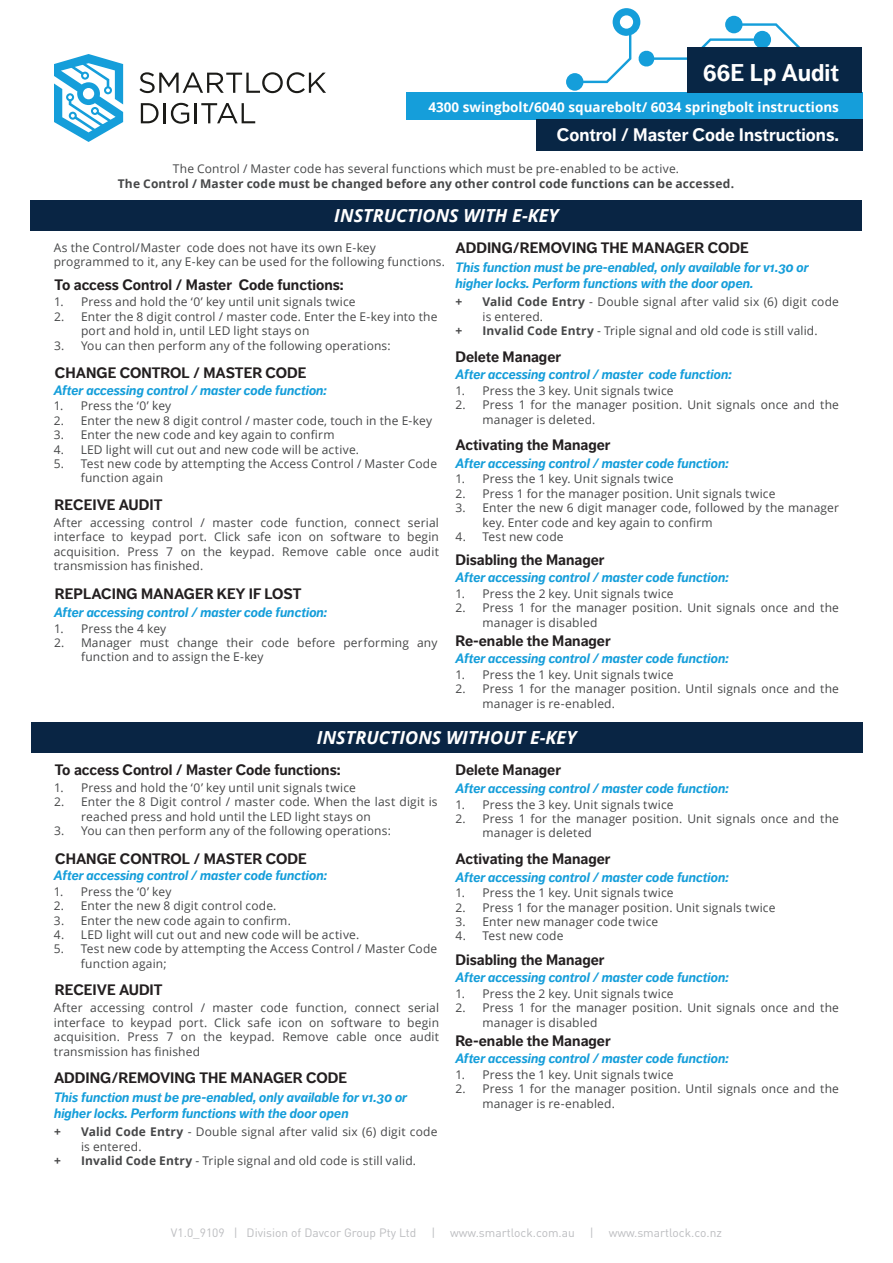
<style>
.page{position:relative;width:893px;height:1263px;background:#fff}
.page>*{position:absolute;margin:0;border:0;box-sizing:border-box;transform-origin:0 0}
.t1{font:700 24px "Dagny Pro";color:#fff}
.t2{font:italic 700 18px "Open Sans";color:#fff}
.t3{font:700 18px "Dagny Pro";color:#fff}
.t4{font:700 15px "Dagny Pro";color:#231f20}
.t5{font:italic 700 13.5px/16.2px "Dagny Pro";color:#159eda}
.t6{font:700 13.5px "Open Sans";color:#fff}
.t7{font:12px/14.4px "Open Sans";letter-spacing:.015em;color:#464748}
.t8{font:700 12px "Open Sans";letter-spacing:.015em;color:#464748}
.t9{font:12px "DIN";color:#bcbdc0}
.s1{font-weight:700}
</style>
<div class="page">
<div style="left:406px;top:93px;width:456px;height:27px;background:#159eda"></div>
<div style="left:31px;top:201px;width:831px;height:30px;background:#092544"></div>
<div style="left:31px;top:722px;width:831px;height:31px;background:#092544"></div>
<svg style="left:139px;top:72px;width:187px;height:21px"></svg>
<svg style="left:141px;top:103px;width:18px;height:20px"></svg>
<hr style="left:164px;top:103px;width:2px;height:20px;background:#1b1b18">
<svg style="left:171px;top:103px;width:18px;height:21px"></svg>
<hr style="left:195px;top:103px;width:2px;height:20px;background:#1b1b18">
<svg style="left:201px;top:103px;width:54px;height:20px"></svg>
<svg style="left:54px;top:54px;width:69px;height:88px"></svg>
<svg style="left:566px;top:8px;width:290px;height:83px"></svg>
<div style="left:687px;top:48px;width:175px;height:45px;background:#082645"></div>
<div style="left:536px;top:120px;width:326px;height:31px;background:#082645"></div>
<p class="t1" style="left:703px;top:59px;width:137px">66E Lp Audit</p>
<p class="t6" style="left:428px;top:97px;width:412px">4300 swingbolt/6040 squarebolt/ 6034 springbolt instructions</p>
<p class="t3" style="left:557px;top:124px;width:284px">Control / Master Code Instructions.</p>
<p class="t7" style="left:173px;top:162px;width:508px">The Control / Master code has several functions which must be pre-enabled to be active.</p>
<p class="t8" style="left:118px;top:175px;width:618px">The Control / Master code must be changed before any other control code functions can be accessed.</p>
<p class="t2" style="left:334px;top:203px;width:226px">INSTRUCTIONS WITH E-KEY</p>
<p class="t7" style="left:54px;top:240px;width:393px">As the Control/Master code does not have its own E-key programmed to it, any E-key can be used for the following functions.</p>
<p class="t4" style="left:55px;top:276px;width:291px">To access Control / Master Code functions:</p>
<p class="t7" style="left:54px;top:295px;width:303px">1. Press and hold the ‘0’ key until unit signals twice</p>
<p class="t7" style="left:81px;top:309px;width:358px;text-indent:-27px">2. Enter the 8 digit control / master code. Enter the E-key into the port and hold in, until LED light stays on</p>
<p class="t7" style="left:54px;top:338px;width:338px">3. You can then perform any of the following operations:</p>
<p class="t4" style="left:55px;top:364px;width:253px">CHANGE CONTROL / MASTER CODE</p>
<p class="t5" style="left:54px;top:382px;width:275px">After accessing control / master code function:</p>
<p class="t7" style="left:54px;top:398px;width:119px">1. Press the ‘0’ key</p>
<p class="t7" style="left:54px;top:413px;width:380px">2. Enter the new 8 digit control / master code, touch in the E-key</p>
<p class="t7" style="left:54px;top:427px;width:282px">3. Enter the new code and key again to confirm</p>
<p class="t7" style="left:54px;top:442px;width:307px">4. LED light will cut out and new code will be active.</p>
<p class="t7" style="left:81px;top:456px;width:358px;text-indent:-27px">5. Test new code by attempting the Access Control / Master Code function again</p>
<p class="t4" style="left:55px;top:495px;width:109px">RECEIVE AUDIT</p>
<p class="t7" style="left:54px;top:515px;width:387px;text-align:justify">After accessing control / master code function, connect serial interface to keypad port. Click safe icon on software to begin acquisition. Press 7 on the keypad. Remove cable once audit transmission has finished.</p>
<p class="t4" style="left:55px;top:585px;width:248px">REPLACING MANAGER KEY IF LOST</p>
<p class="t5" style="left:54px;top:604px;width:275px">After accessing control / master code function:</p>
<p class="t7" style="left:54px;top:621px;width:114px">1. Press the 4 key</p>
<p class="t7" style="left:81px;top:635px;width:358px;text-indent:-27px">2. Manager must change their code before performing any function and to assign the E-key</p>
<p class="t4" style="left:455px;top:239px;width:295px">ADDING/REMOVING THE MANAGER CODE</p>
<p class="t5" style="left:455px;top:259px;width:355px">This function must be pre-enabled, only available for v1.30 or higher locks. Perform functions with the door open.</p>
<p class="t8" style="left:455px;top:294px;width:8px">+</p>
<p class="t7" style="left:482px;top:295px;width:358px"><span class="s1">Valid Code Entry</span> - Double signal after valid six (6) digit code is entered.</p>
<p class="t8" style="left:455px;top:322px;width:8px">+</p>
<p class="t7" style="left:482px;top:323px;width:337px"><span class="s1">Invalid Code Entry</span> - Triple signal and old code is still valid.</p>
<p class="t4" style="left:455px;top:348px;width:107px">Delete Manager</p>
<p class="t5" style="left:455px;top:367px;width:278px">After accessing control / master code function:</p>
<p class="t7" style="left:455px;top:383px;width:220px">1. Press the 3 key. Unit signals twice</p>
<p class="t7" style="left:482px;top:397px;width:358px;text-indent:-27px">2. Press 1 for the manager position. Unit signals once and the manager is deleted.</p>
<p class="t4" style="left:455px;top:436px;width:157px">Activating the Manager</p>
<p class="t5" style="left:455px;top:455px;width:275px">After accessing control / master code function:</p>
<p class="t7" style="left:455px;top:472px;width:220px">1. Press the 1 key. Unit signals twice</p>
<p class="t7" style="left:455px;top:486px;width:321px">2. Press 1 for the manager position. Unit signals twice</p>
<p class="t7" style="left:482px;top:500px;width:358px;text-indent:-27px">3. Enter the new 6 digit manager code, followed by the manager key. Enter code and key again to confirm</p>
<p class="t7" style="left:455px;top:529px;width:110px">4. Test new code</p>
<p class="t4" style="left:455px;top:550px;width:151px">Disabling the Manager</p>
<p class="t5" style="left:455px;top:569px;width:275px">After accessing control / master code function:</p>
<p class="t7" style="left:455px;top:586px;width:220px">1. Press the 2 key. Unit signals twice</p>
<p class="t7" style="left:482px;top:600px;width:358px;text-indent:-27px">2. Press 1 for the manager position. Unit signals once and the manager is disabled</p>
<p class="t4" style="left:455px;top:631px;width:157px">Re-enable the Manager</p>
<p class="t5" style="left:455px;top:651px;width:275px">After accessing control / master code function:</p>
<p class="t7" style="left:455px;top:667px;width:220px">1. Press the 1 key. Unit signals twice</p>
<p class="t7" style="left:482px;top:681px;width:358px;text-indent:-27px">2. Press 1 for the manager position. Until signals once and the manager is re-enabled.</p>
<p class="t2" style="left:317px;top:725px;width:261px">INSTRUCTIONS WITHOUT E-KEY</p>
<p class="t4" style="left:55px;top:761px;width:287px">To access Control / Master Code functions:</p>
<p class="t4" style="left:455px;top:761px;width:107px">Delete Manager</p>
<p class="t7" style="left:54px;top:780px;width:303px">1. Press and hold the ‘0’ key until unit signals twice</p>
<p class="t7" style="left:81px;top:794px;width:358px;text-indent:-27px">2. Enter the 8 Digit control / master code. When the last digit is reached press and hold until the LED light stays on</p>
<p class="t7" style="left:54px;top:823px;width:338px">3. You can then perform any of the following operations:</p>
<p class="t5" style="left:455px;top:780px;width:275px">After accessing control / master code function:</p>
<p class="t7" style="left:455px;top:797px;width:220px">1. Press the 3 key. Unit signals twice</p>
<p class="t7" style="left:482px;top:811px;width:358px;text-indent:-27px">2. Press 1 for the manager position. Unit signals once and the manager is deleted</p>
<p class="t4" style="left:55px;top:849px;width:253px">CHANGE CONTROL / MASTER CODE</p>
<p class="t4" style="left:455px;top:850px;width:157px">Activating the Manager</p>
<p class="t5" style="left:54px;top:867px;width:275px">After accessing control / master code function:</p>
<p class="t5" style="left:455px;top:869px;width:275px">After accessing control / master code function:</p>
<p class="t7" style="left:54px;top:884px;width:119px">1. Press the ‘0’ key</p>
<p class="t7" style="left:54px;top:898px;width:224px">2. Enter the new 8 digit control code.</p>
<p class="t7" style="left:54px;top:913px;width:238px">3. Enter the new code again to confirm.</p>
<p class="t7" style="left:54px;top:927px;width:307px">4. LED light will cut out and new code will be active.</p>
<p class="t7" style="left:81px;top:941px;width:358px;text-indent:-27px">5. Test new code by attempting the Access Control / Master Code function again;</p>
<p class="t4" style="left:55px;top:981px;width:109px">RECEIVE AUDIT</p>
<p class="t7" style="left:54px;top:1000px;width:387px;text-align:justify">After accessing control / master code function, connect serial interface to keypad port. Click safe icon on software to begin acquisition. Press 7 on the keypad. Remove cable once audit transmission has finished</p>
<p class="t7" style="left:455px;top:885px;width:220px">1. Press the 1 key. Unit signals twice</p>
<p class="t7" style="left:455px;top:900px;width:321px">2. Press 1 for the manager position. Unit signals twice</p>
<p class="t7" style="left:455px;top:914px;width:204px">3. Enter new manager code twice</p>
<p class="t7" style="left:455px;top:928px;width:110px">4. Test new code</p>
<p class="t4" style="left:455px;top:950px;width:151px">Disabling the Manager</p>
<p class="t5" style="left:455px;top:970px;width:275px">After accessing control / master code function:</p>
<p class="t7" style="left:455px;top:986px;width:220px">1. Press the 2 key. Unit signals twice</p>
<p class="t7" style="left:482px;top:1000px;width:358px;text-indent:-27px">2. Press 1 for the manager position. Unit signals once and the manager is disabled</p>
<p class="t4" style="left:455px;top:1032px;width:157px">Re-enable the Manager</p>
<p class="t5" style="left:455px;top:1051px;width:275px">After accessing control / master code function:</p>
<p class="t4" style="left:54px;top:1069px;width:295px">ADDING/REMOVING THE MANAGER CODE</p>
<p class="t5" style="left:54px;top:1089px;width:355px">This function must be pre-enabled, only available for v1.30 or higher locks. Perform functions with the door open</p>
<p class="t7" style="left:455px;top:1067px;width:220px">1. Press the 1 key. Unit signals twice</p>
<p class="t7" style="left:482px;top:1081px;width:358px;text-indent:-27px">2. Press 1 for the manager position. Until signals once and the manager is re-enabled.</p>
<p class="t8" style="left:54px;top:1123px;width:8px">+</p>
<p class="t7" style="left:81px;top:1124px;width:358px"><span class="s1">Valid Code Entry</span> - Double signal after valid six (6) digit code is entered.</p>
<p class="t8" style="left:54px;top:1152px;width:8px">+</p>
<p class="t7" style="left:81px;top:1153px;width:337px"><span class="s1">Invalid Code Entry</span> - Triple signal and old code is still valid.</p>
<p class="t9" style="left:171px;top:1225px;width:552px">V1.0_9109 | Division of Davcor Group Pty Ltd | www.smartlock.com.au | www.smartlock.co.nz</p>
</div>
